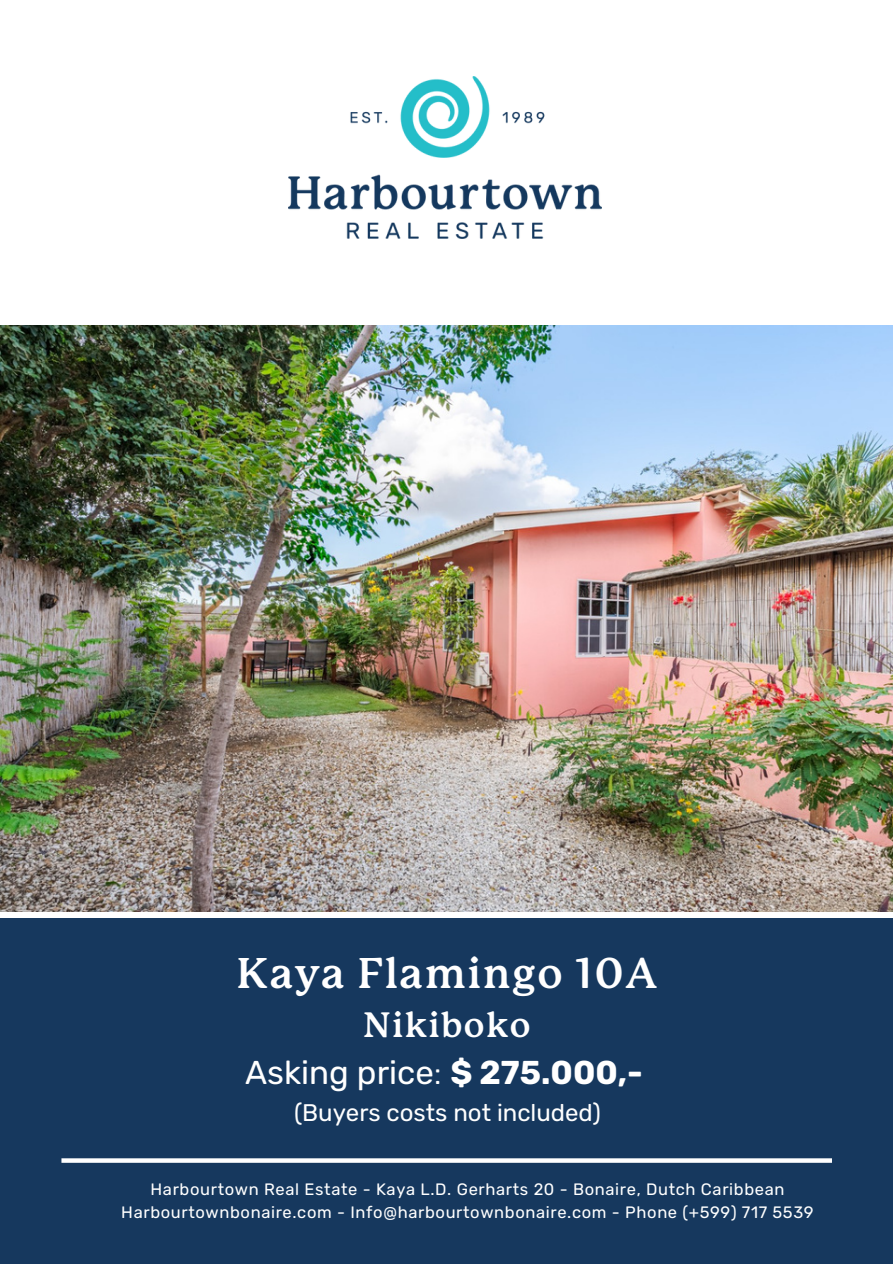
<style>
.page{position:relative;width:893px;height:1264px;background:#fff}
.page>*{position:absolute;margin:0;border:0;box-sizing:border-box;transform-origin:0 0}
.t1{font:700 42px "P22 Mackinac Pro";letter-spacing:.04em;color:#fff}
.t2{font:700 34.5px "P22 Mackinac Pro";letter-spacing:.04em;color:#fff}
.t3{font:33px "Rubik";color:#fff}
.t4{font:24px "Rubik";color:#fff}
.t5{font:16.5px "Rubik";letter-spacing:.04em;color:#fff}
.s1{font-weight:300}
.s2{font-weight:700}
</style>
<div class="page">
<img style="left:289px;top:77px;width:312px;height:162px">
<div style="left:0;top:918px;width:892px;height:345px;background:#16385e"></div>
<svg style="left:61px;top:1158px;width:770px;height:4px;background:#eceff2"></svg>
<img style="left:0;top:325px;width:892px;height:586px">
<h1 class="t1" style="left:236px;top:954px;width:422px">Kaya Flamingo 10A</h1>
<h1 class="t2" style="left:363px;top:1009px;width:169px">Nikiboko</h1>
<h1 class="t3" style="left:245px;top:1053px;width:399px">Asking price<span class="s1">:</span> <span class="s2">$ 275.000,-</span></h1>
<h1 class="t4" style="left:294px;top:1098px;width:308px">(Buyers costs not included)</h1>
<p class="t5" style="left:150px;top:1179px;width:635px">Harbourtown Real Estate - Kaya L.D. Gerharts 20 - Bonaire, Dutch Caribbean</p>
<p class="t5" style="left:121px;top:1202px;width:694px">Harbourtownbonaire.com - Info@harbourtownbonaire.com - Phone (+599) 717 5539</p>
</div>
